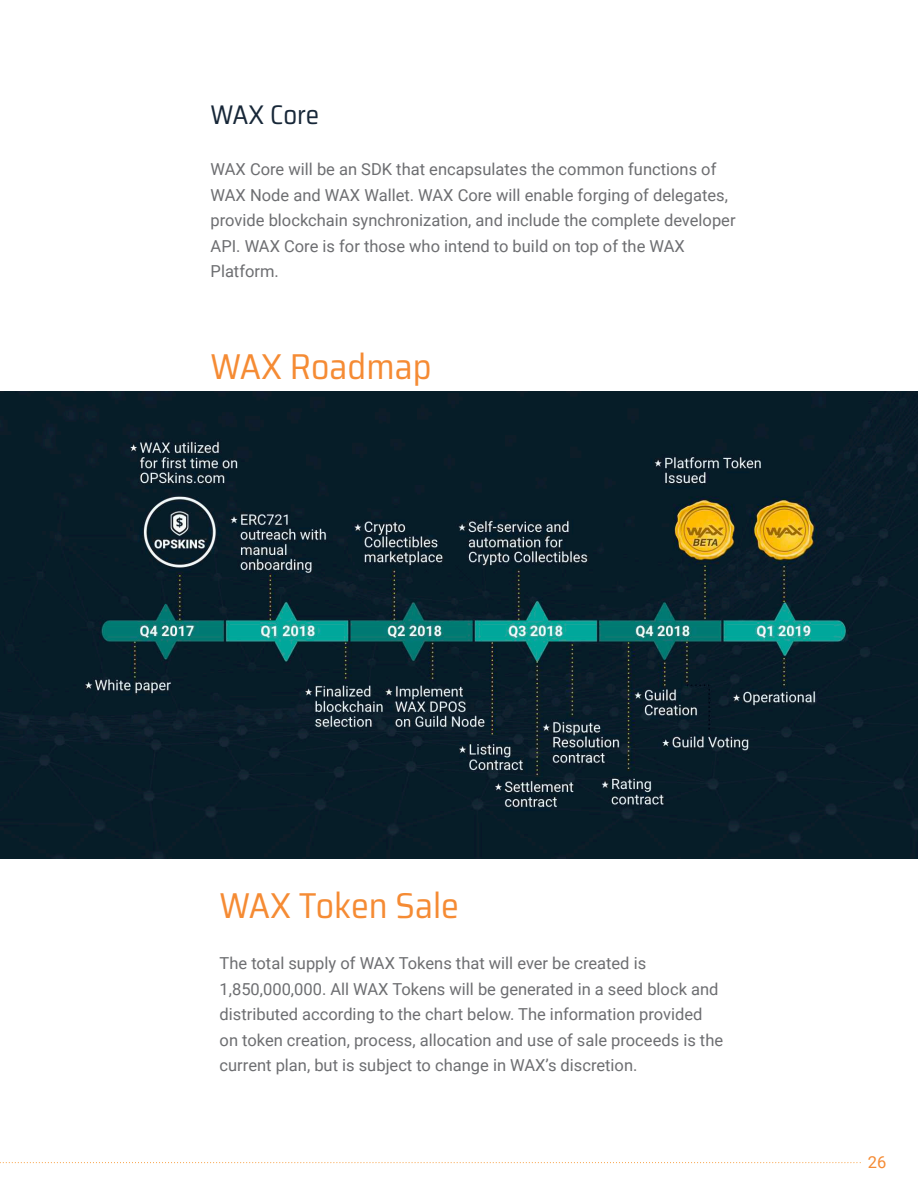
<style>
.page{position:relative;width:918px;height:1188px;background:#fff}
.page>*{position:absolute;margin:0;border:0;box-sizing:border-box;transform-origin:0 0}
.t1{font:semi-condensed 36px "Saira";color:#f58b34}
.t2{font:semi-condensed 27px "Saira";color:#172738}
.t3{font:16.5px/25.5px "Roboto";color:#6d6e71}
.t4{font:16.5px "Roboto";color:#f58b34}
</style>
<div class="page">
<svg style="left:0;top:1162px;width:861px;height:1px"></svg>
<img style="left:0;top:392px;width:918px;height:467px">
<h2 class="t2" style="left:211px;top:104px;width:110px">WAX Core</h2>
<p class="t3" style="left:211px;top:158px;width:527px">WAX Core will be an SDK that encapsulates the common functions of WAX Node and WAX Wallet. WAX Core will enable forging of delegates, provide blockchain synchronization, and include the complete developer API. WAX Core is for those who intend to build on top of the WAX Platform.</p>
<h1 class="t1" style="left:211px;top:352px;width:223px">WAX Roadmap</h1>
<h1 class="t1" style="left:220px;top:892px;width:241px">WAX Token Sale</h1>
<p class="t3" style="left:220px;top:952px;width:505px">The total supply of WAX Tokens that will ever be created is 1,850,000,000. All WAX Tokens will be generated in a seed block and distributed according to the chart below. The information provided on token creation, process, allocation and use of sale proceeds is the current plan, but is subject to change in WAX’s discretion.</p>
<p class="t4" style="left:868px;top:1155px;width:20px">26</p>
</div>
